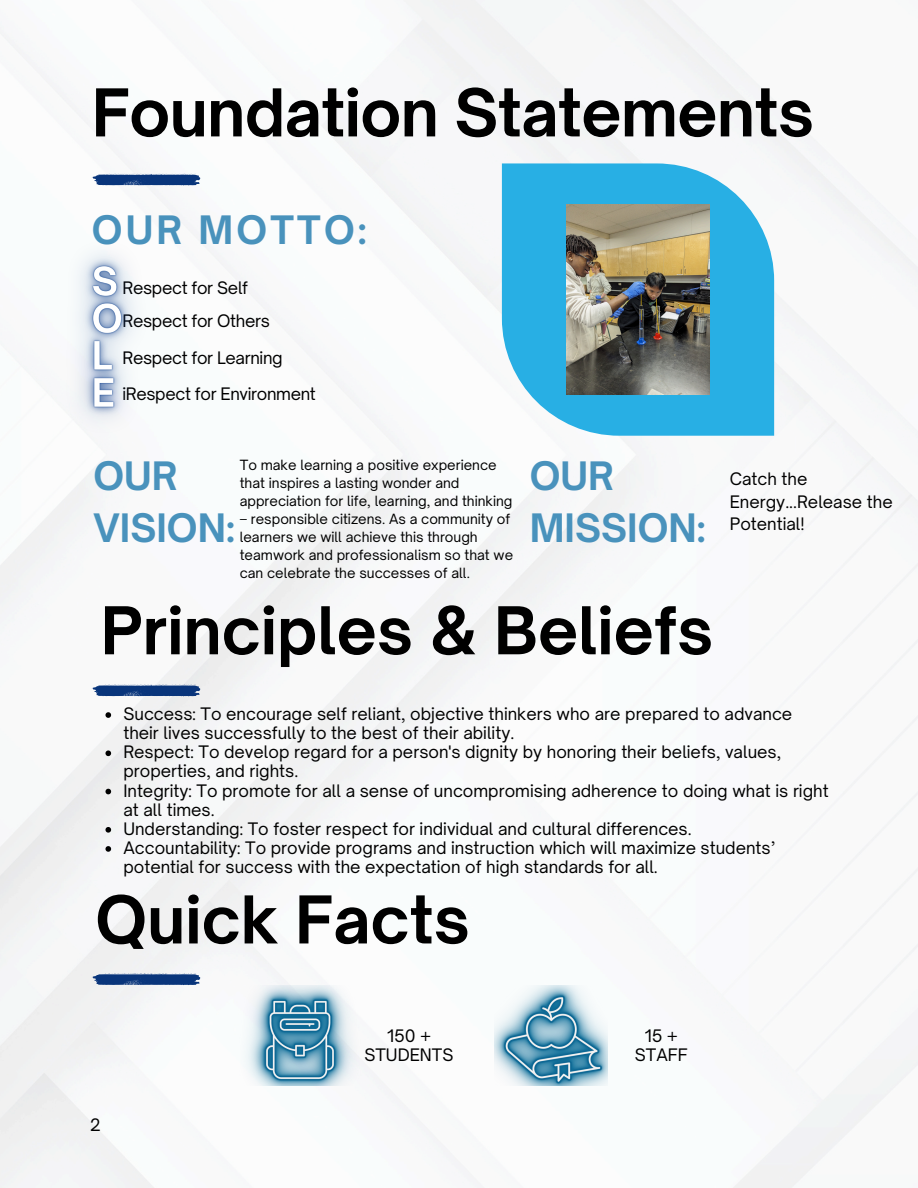
<style>
.page{position:relative;width:918px;height:1188px;background:#fff}
.page>*{position:absolute;margin:0;border:0;box-sizing:border-box;transform-origin:0 0}
.t1{font:700 63px "Open Sauce One";color:#000}
.t2{font:700 37.5px/51.8px "Open Sauce One";color:#4992bc}
.t3{font:700 37.5px "Open Sauce One";letter-spacing:.085em;color:#4992bc}
.t4{font:16.5px/19.2px "Open Sauce One";color:#000}
.t5{font:16.5px/32.7px "Open Sauce One";letter-spacing:-.02em;color:#000}
.t6{font:13.5px/18px "Open Sauce One";color:#000}
</style>
<div class="page">
<svg style="left:92px;top:174px;width:108px;height:12px"></svg>
<svg style="left:92px;top:685px;width:108px;height:11px"></svg>
<svg style="left:92px;top:973px;width:108px;height:12px"></svg>
<img style="left:495px;top:985px;width:112px;height:100px">
<img style="left:240px;top:985px;width:120px;height:100px">
<svg style="left:502px;top:163px;width:272px;height:273px;background:#43b8e6"></svg>
<img style="left:566px;top:205px;width:143px;height:190px">
<svg style="left:105px;top:712px;width:6px;height:6px"></svg>
<svg style="left:105px;top:750px;width:6px;height:6px"></svg>
<svg style="left:105px;top:789px;width:6px;height:5px"></svg>
<svg style="left:105px;top:827px;width:6px;height:6px"></svg>
<svg style="left:105px;top:846px;width:6px;height:6px"></svg>
<img style="left:41px;top:207px;width:133px;height:260px">
<h2 class="t1" style="left:92px;top:73px;width:724px">Foundation Statements</h2>
<h1 class="t3" style="left:92px;top:206px;width:277px">OUR MOTTO:</h1>
<p class="t5" style="left:122px;top:272px;width:149px">Respect for Self<br>Respect for Others</p>
<p class="t5" style="left:122px;top:340px;width:195px;line-height:36px">Respect for Learning iRespect for Environment</p>
<h1 class="t6" style="left:240px;top:455px;width:274px">To make learning a positive experience that inspires a lasting wonder and appreciation for life, learning, and thinking</h1>
<h1 class="t6" style="left:240px;top:509px;width:275px">– responsible citizens. As a community of learners we will achieve this through teamwork and professionalism so that we can celebrate the successes of all.</h1>
<p class="t2" style="left:94px;top:450px;width:143px">OUR<br>VISION:</p>
<p class="t2" style="left:530px;top:450px;width:178px">OUR<br>MISSION:</p>
<h4 class="t1" style="left:101px;top:591px;width:614px">Principles &amp; Beliefs</h4>
<p class="t4" style="left:730px;top:468px;width:165px;line-height:22.5px">Catch the<br>Energy...Release the<br>Potential!</p>
<p class="t4" style="left:123px;top:704px;width:670px">Success: To encourage self reliant, objective thinkers who are prepared to advance their lives successfully to the best of their ability.</p>
<h2 class="t4" style="left:123px;top:742px;width:659px">Respect: To develop regard for a person's dignity by honoring their beliefs, values, properties, and rights.</h2>
<h4 class="t4" style="left:123px;top:781px;width:707px">Integrity: To promote for all a sense of uncompromising adherence to doing what is right at all times.</h4>
<h2 class="t4" style="left:123px;top:819px;width:570px">Understanding: To foster respect for individual and cultural differences.</h2>
<p class="t4" style="left:123px;top:838px;width:654px">Accountability: To provide programs and instruction which will maximize students’ potential for success with the expectation of high standards for all.</p>
<p class="t1" style="left:95px;top:880px;width:376px">Quick Facts</p>
<p class="t4" style="left:90px;top:1115px;width:12px">2</p>
<p class="t4" style="left:364px;top:1026px;width:91px;text-align:center">150 +<br>STUDENTS</p>
<p class="t4" style="left:635px;top:1026px;width:54px;text-align:center">15 +<br>STAFF</p>
</div>
